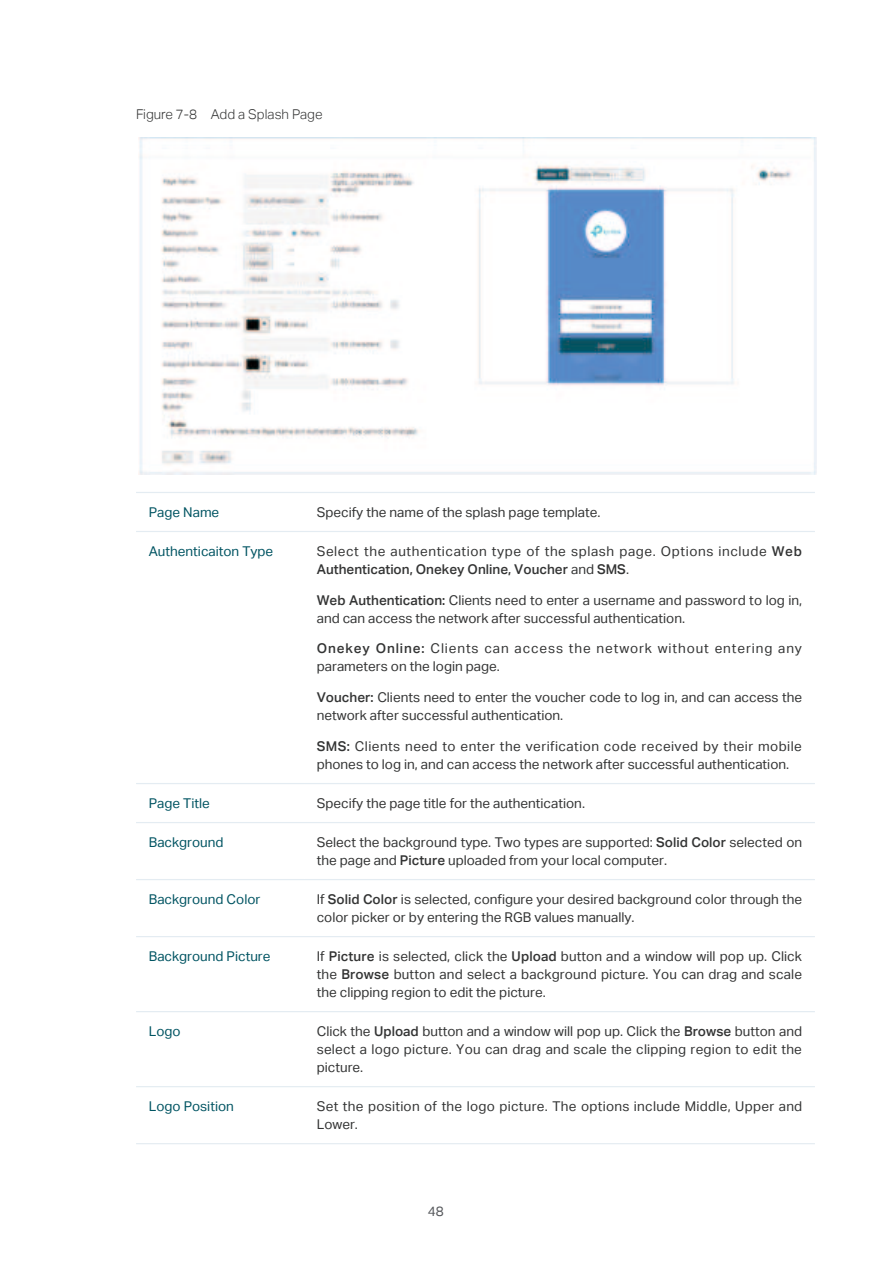
<style>
.page{position:relative;width:893px;height:1263px;background:#fff}
.page>*{position:absolute;margin:0;border:0;box-sizing:border-box;transform-origin:0 0}
.t1{font:13.5px/18px "TP Link Aktiv Regular";color:#333434}
.t2{font:13.5px "TP Link Aktiv Regular";color:#005462}
.t3{font:13.5px/18px "TP Link Aktiv Regular";letter-spacing:.065em;color:#333434}
.t4{font:13.5px/18px "TP Link Aktiv Regular";letter-spacing:.02em;color:#333434}
.t5{font:13.5px "TP Link Aktiv Regular";letter-spacing:.045em;color:#333434}
.t6{font:13.5px "TP Link Aktiv Medium";color:#333434}
.t7{font:13.5px "TP Link Aktiv Light";color:#333434}
.t8{font:13.5px "TP Link Aktiv Regular";color:#54565a}
.s1{font-family:"TP Link Aktiv Medium"}
.s2{font-family:"TP Link Aktiv Regular"}
</style>
<div class="page">
<img style="left:138px;top:138px;width:678px;height:337px">
<hr style="left:136px;top:492px;width:168px;height:1px;background:#e4ecf2">
<hr style="left:304px;top:492px;width:511px;height:1px;background:#e4ecf2">
<hr style="left:136px;top:531px;width:168px;height:1px;background:#e4ecf2">
<hr style="left:304px;top:531px;width:511px;height:1px;background:#e4ecf2">
<hr style="left:136px;top:783px;width:168px;height:1px;background:#e4ecf2">
<hr style="left:304px;top:783px;width:511px;height:1px;background:#e4ecf2">
<hr style="left:136px;top:822px;width:168px;height:1px;background:#e4ecf2">
<hr style="left:304px;top:822px;width:511px;height:1px;background:#e4ecf2">
<hr style="left:136px;top:879px;width:168px;height:1px;background:#e4ecf2">
<hr style="left:304px;top:879px;width:511px;height:1px;background:#e4ecf2">
<hr style="left:136px;top:936px;width:168px;height:1px;background:#e4ecf2">
<hr style="left:304px;top:936px;width:511px;height:1px;background:#e4ecf2">
<hr style="left:136px;top:1011px;width:168px;height:1px;background:#e4ecf2">
<hr style="left:304px;top:1011px;width:511px;height:1px;background:#e4ecf2">
<hr style="left:136px;top:1086px;width:168px;height:1px;background:#e4ecf2">
<hr style="left:304px;top:1086px;width:511px;height:1px;background:#e4ecf2">
<hr style="left:136px;top:1143px;width:168px;height:1px;background:#e4ecf2">
<hr style="left:304px;top:1143px;width:511px;height:1px;background:#e4ecf2">
<p class="t7" style="left:136px;top:106px;width:188px">Figure 7-8 Add a Splash Page</p>
<p class="t2" style="left:149px;top:507px;width:72px">Page Name</p>
<p class="t1" style="left:317px;top:504px;width:285px">Specify the name of the splash page template.</p>
<p class="t2" style="left:149px;top:546px;width:126px">Authenticaiton Type</p>
<p class="t5" style="left:317px;top:546px;width:487px">Select the authentication type of the splash page. Options include <span class="s1">Web</span></p>
<p class="t6" style="left:317px;top:564px;width:314px">Authentication, Onekey Online, Voucher <span class="s2">and</span> SMS<span class="s2">.</span></p>
<p class="t1" style="left:317px;top:592px;width:487px"><span class="s1">Web Authentication:</span> Clients need to enter a username and password to log in, and can access the network after successful authentication.</p>
<p class="t3" style="left:317px;top:641px;width:487px"><span class="s1">Onekey Online:</span> Clients can access the network without entering any parameters on the login page.</p>
<p class="t1" style="left:317px;top:689px;width:487px"><span class="s1">Voucher:</span> Clients need to enter the voucher code to log in, and can access the network after successful authentication.</p>
<p class="t1" style="left:317px;top:738px;width:487px"><span class="s1">SMS:</span> Clients need to enter the verification code received by their mobile phones to log in, and can access the network after successful authentication.</p>
<p class="t2" style="left:149px;top:798px;width:63px">Page Title</p>
<p class="t1" style="left:317px;top:795px;width:270px">Specify the page title for the authentication.</p>
<p class="t2" style="left:149px;top:837px;width:76px">Background</p>
<p class="t1" style="left:317px;top:834px;width:487px">Select the background type. Two types are supported: <span class="s1">Solid Color</span> selected on the page and <span class="s1">Picture</span> uploaded from your local computer.</p>
<p class="t2" style="left:149px;top:894px;width:113px">Background Color</p>
<p class="t1" style="left:317px;top:891px;width:487px">If <span class="s1">Solid Color</span> is selected, configure your desired background color through the color picker or by entering the RGB values manually.</p>
<p class="t2" style="left:149px;top:951px;width:123px">Background Picture</p>
<p class="t1" style="left:317px;top:948px;width:487px;text-align:justify">If <span class="s1">Picture</span> is selected, click the <span class="s1">Upload</span> button and a window will pop up. Click the <span class="s1">Browse</span> button and select a background picture. You can drag and scale the clipping region to edit the picture.</p>
<p class="t2" style="left:149px;top:1026px;width:33px">Logo</p>
<p class="t1" style="left:317px;top:1023px;width:487px;text-align:justify">Click the <span class="s1">Upload</span> button and a window will pop up. Click the <span class="s1">Browse</span> button and select a logo picture. You can drag and scale the clipping region to edit the picture.</p>
<p class="t2" style="left:149px;top:1101px;width:87px">Logo Position</p>
<p class="t4" style="left:317px;top:1098px;width:487px">Set the position of the logo picture. The options include Middle, Upper and<br>Lower.</p>
<p class="t8" style="left:428px;top:1205px;width:17px">48</p>
</div>
